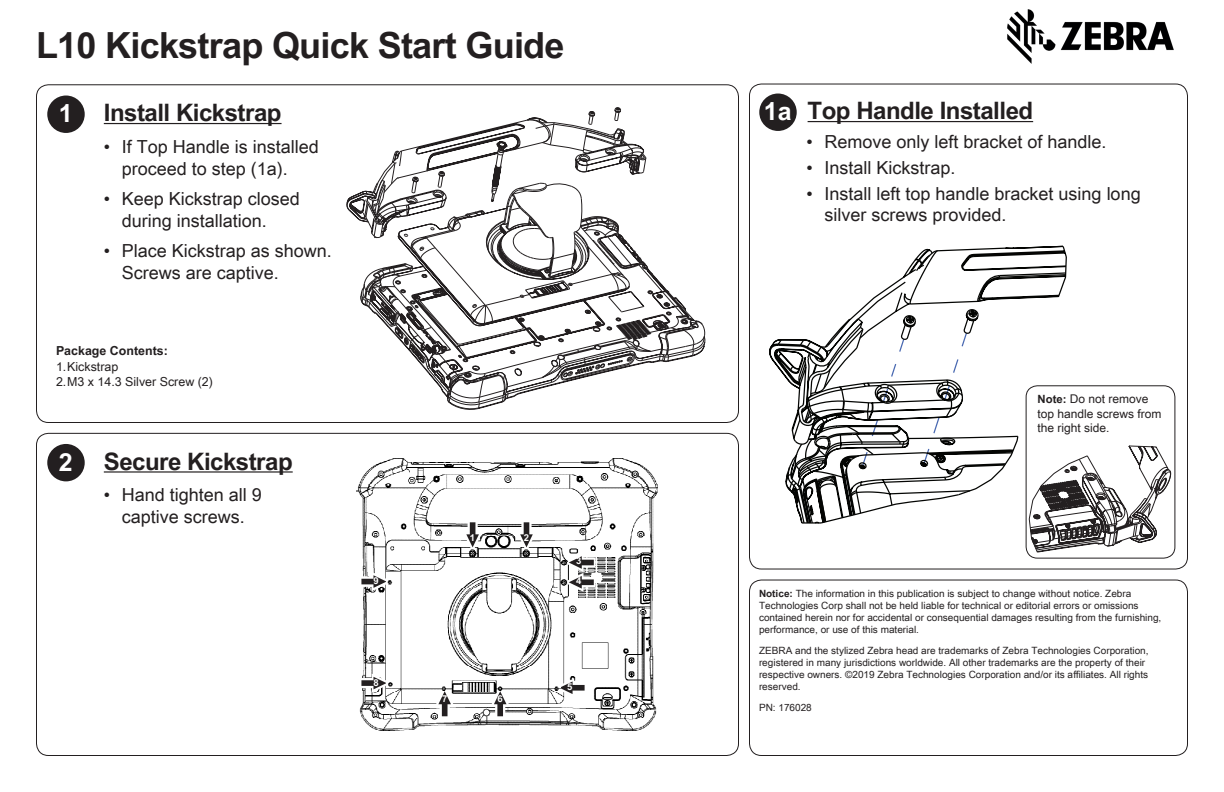
<style>
.page{position:relative;width:1224px;height:792px;background:#fff}
.page>*{position:absolute;margin:0;border:0;box-sizing:border-box;transform-origin:0 0}
.t1{font:700 36px "Arial Unicode MS";letter-spacing:-.02em;color:#231f20}
.t2{font:700 25px "Arial Unicode MS";color:#fff}
.t3{font:700 24px "Arial Unicode MS";letter-spacing:-.02em;color:#231f20}
.t4{font:18px/21.6px "Arial Unicode MS";color:#231f20}
.t5{font:12.4px "Arial Unicode MS";color:#231f20}
.t6{font:700 12.4px "Arial Unicode MS";color:#231f20}
.t7{font:12px/14.2px "Arial Unicode MS";color:#231f20}
.t8{font:10px/12px "Arial Unicode MS";color:#231f20}
.t9{font:700 9.5px "Arial Unicode MS";color:#fff}
.s1{font-weight:700;font-size:11.3px}
.s2{font-weight:700}
</style>
<div class="page">
<div style="left:749px;top:580px;width:439px;height:176px;border:1px solid #231f20;border-radius:12px"></div>
<hr style="left:808px;top:121px;width:225px;height:1px;background:#231f20">
<hr style="left:104px;top:123px;width:178px;height:1px;background:#231f20">
<svg style="left:518px;top:110px;width:103px;height:19px"></svg>
<svg style="left:346px;top:133px;width:359px;height:267px"></svg>
<div style="left:1026px;top:385px;width:149px;height:174px;border:1px solid #231f20;border-radius:11px"></div>
<svg style="left:772px;top:249px;width:399px;height:304px"></svg>
<div style="left:759px;top:94px;width:38px;height:37px;background:#231f20;border-radius:50%"></div>
<div style="left:47px;top:96px;width:38px;height:37px;background:#231f20;border-radius:50%"></div>
<hr style="left:104px;top:471px;width:189px;height:2px;background:#231f20">
<div style="left:47px;top:444px;width:38px;height:37px;background:#231f20;border-radius:50%"></div>
<img style="left:356px;top:459px;width:302px;height:271px">
<svg style="left:360px;top:674px;width:31px;height:19px"></svg>
<svg style="left:360px;top:572px;width:27px;height:19px"></svg>
<svg style="left:435px;top:691px;width:19px;height:27px"></svg>
<svg style="left:491px;top:691px;width:19px;height:27px"></svg>
<svg style="left:555px;top:678px;width:31px;height:19px"></svg>
<svg style="left:567px;top:553px;width:29px;height:39px"></svg>
<svg style="left:517px;top:521px;width:19px;height:28px"></svg>
<svg style="left:463px;top:521px;width:19px;height:28px"></svg>
<img style="left:387px;top:549px;width:180px;height:91px">
<img style="left:387px;top:640px;width:173px;height:51px">
<img style="left:1007px;top:9px;width:167px;height:55px">
<p class="t1" style="left:36px;top:19px;width:530px">L10 Kickstrap Quick Start Guide</p>
<p class="t3" style="left:104px;top:95px;width:179px">Install Kickstrap</p>
<p class="t3" style="left:808px;top:93px;width:227px">Top Handle Installed</p>
<p class="t2" style="left:59px;top:95px;width:15px">1</p>
<p class="t2" style="left:764px;top:93px;width:29px">1a</p>
<p class="t4" style="left:122px;top:135px;width:199px;text-indent:-18px">• If Top Handle is installed proceed to step (1a).</p>
<p class="t4" style="left:122px;top:188px;width:180px;text-indent:-18px">• Keep Kickstrap closed during installation.</p>
<p class="t4" style="left:122px;top:240px;width:212px;text-indent:-18px">• Place Kickstrap as shown.<br>Screws are captive.</p>
<p class="t6" style="left:56px;top:342px;width:113px">Package Contents:</p>
<p class="t5" style="left:56px;top:358px;width:64px">1.Kickstrap</p>
<p class="t5" style="left:56px;top:373px;width:158px">2.M3 x 14.3 Silver Screw (2)</p>
<p class="t2" style="left:59px;top:443px;width:15px">2</p>
<p class="t3" style="left:104px;top:443px;width:190px">Secure Kickstrap</p>
<p class="t4" style="left:104px;top:484px;width:160px;text-align:center">• Hand tighten all 9 captive screws.</p>
<p class="t9" style="left:374px;top:574px;width:7px">9</p>
<p class="t9" style="left:374px;top:675px;width:7px">8</p>
<p class="t9" style="left:470px;top:531px;width:7px">1</p>
<p class="t9" style="left:524px;top:531px;width:7px">2</p>
<p class="t9" style="left:576px;top:554px;width:7px">3</p>
<p class="t9" style="left:576px;top:574px;width:7px">4</p>
<p class="t9" style="left:442px;top:692px;width:7px">7</p>
<p class="t9" style="left:498px;top:692px;width:7px">6</p>
<p class="t9" style="left:567px;top:679px;width:7px">5</p>
<p class="t4" style="left:807px;top:130px;width:302px">• Remove only left bracket of handle.</p>
<p class="t4" style="left:807px;top:156px;width:151px">• Install Kickstrap.</p>
<p class="t4" style="left:825px;top:182px;width:318px;text-indent:-18px">• Install left top handle bracket using long silver screws provided.</p>
<p class="t7" style="left:1038px;top:392px;width:126px"><span class="s1">Note:</span> Do not remove top handle screws from the right side.</p>
<p class="t8" style="left:759px;top:587px;width:404px"><span class="s2">Notice:</span> The information in this publication is subject to change without notice. Zebra Technologies Corp shall not be held liable for technical or editorial errors or omissions contained herein nor for accidental or consequential damages resulting from the furnishing, performance, or use of this material.</p>
<p class="t8" style="left:759px;top:644px;width:391px">ZEBRA and the stylized Zebra head are trademarks of Zebra Technologies Corporation, registered in many jurisdictions worldwide. All other trademarks are the property of their respective owners. ©2019 Zebra Technologies Corporation and/or its affiliates. All rights reserved.</p>
<p class="t8" style="left:759px;top:701px;width:54px">PN: 176028</p>
</div>
